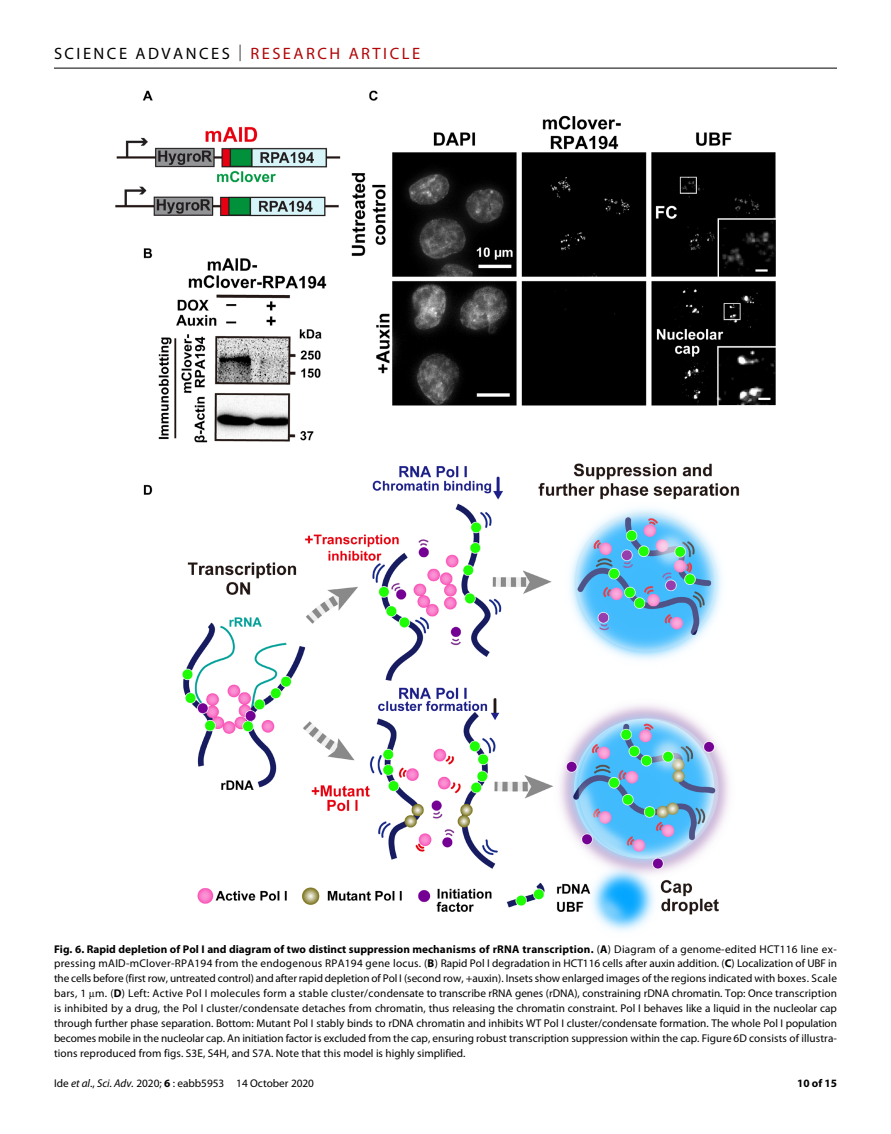
<style>
.page{position:relative;width:891px;height:1134px;background:#fff}
.page>*{position:absolute;margin:0;border:0;box-sizing:border-box;transform-origin:0 0}
.t1{font:16.5px "Myriad Pro";letter-spacing:.15em;color:#000}
.t2{font:11.25px/15px "Myriad Pro";color:#000;text-align:justify}
.t3{font:700 11.25px "Myriad Pro";color:#000}
.s1{font-weight:300}
.s2{color:#b10508}
.s3{font-weight:700}
.s4{font-style:italic}
</style>
<div class="page">
<hr style="left:54px;top:68px;width:783px;height:1px;background:#000">
<img style="left:115px;top:90px;width:661px;height:841px">
<h1 class="t1" style="left:54px;top:40px;width:368px">SCIENCE ADVANCES <span class="s1">|</span> <span class="s2">RESEARCH ARTICLE</span></h1>
<p class="t2" style="left:54px;top:941px;width:785px"><span class="s3">Fig. 6. Rapid depletion of Pol I and diagram of two distinct suppression mechanisms of rRNA transcription.</span> (<span class="s3">A</span>) Diagram of a genome-edited HCT116 line ex&shy;pressing mAID-mClover-RPA194 from the endogenous RPA194 gene locus. (<span class="s3">B</span>) Rapid Pol I degradation in HCT116 cells after auxin addition. (<span class="s3">C</span>) Localization of UBF in the cells before (first row, untreated control) and after rapid depletion of Pol I (second row, +auxin). Insets show enlarged images of the regions indicated with boxes. Scale bars, 1 m. (<span class="s3">D</span>) Left: Active Pol I molecules form a stable cluster/condensate to transcribe rRNA genes (rDNA), constraining rDNA chromatin. Top: Once transcription is inhibited by a drug, the Pol I cluster/condensate detaches from chromatin, thus releasing the chromatin constraint. Pol I behaves like a liquid in the nucleolar cap through further phase separation. Bottom: Mutant Pol I stably binds to rDNA chromatin and inhibits WT Pol I cluster/condensate formation. The whole Pol I population becomes mobile in the nucleolar cap. An initiation factor is excluded from the cap, ensuring robust transcription suppression within the cap. Figure 6D consists of illustra&shy;tions reproduced from figs. S3E, S4H, and S7A. Note that this model is highly simplified.</p>
<p class="t2" style="left:54px;top:1076px;width:262px">Ide <span class="s4">et al</span>., <span class="s4">Sci. Adv.</span> 2020; <span class="s3">6</span> : eabb5953 14 October 2020</p>
<p class="t3" style="left:797px;top:1074px;width:41px">10 of 15</p>
</div>
